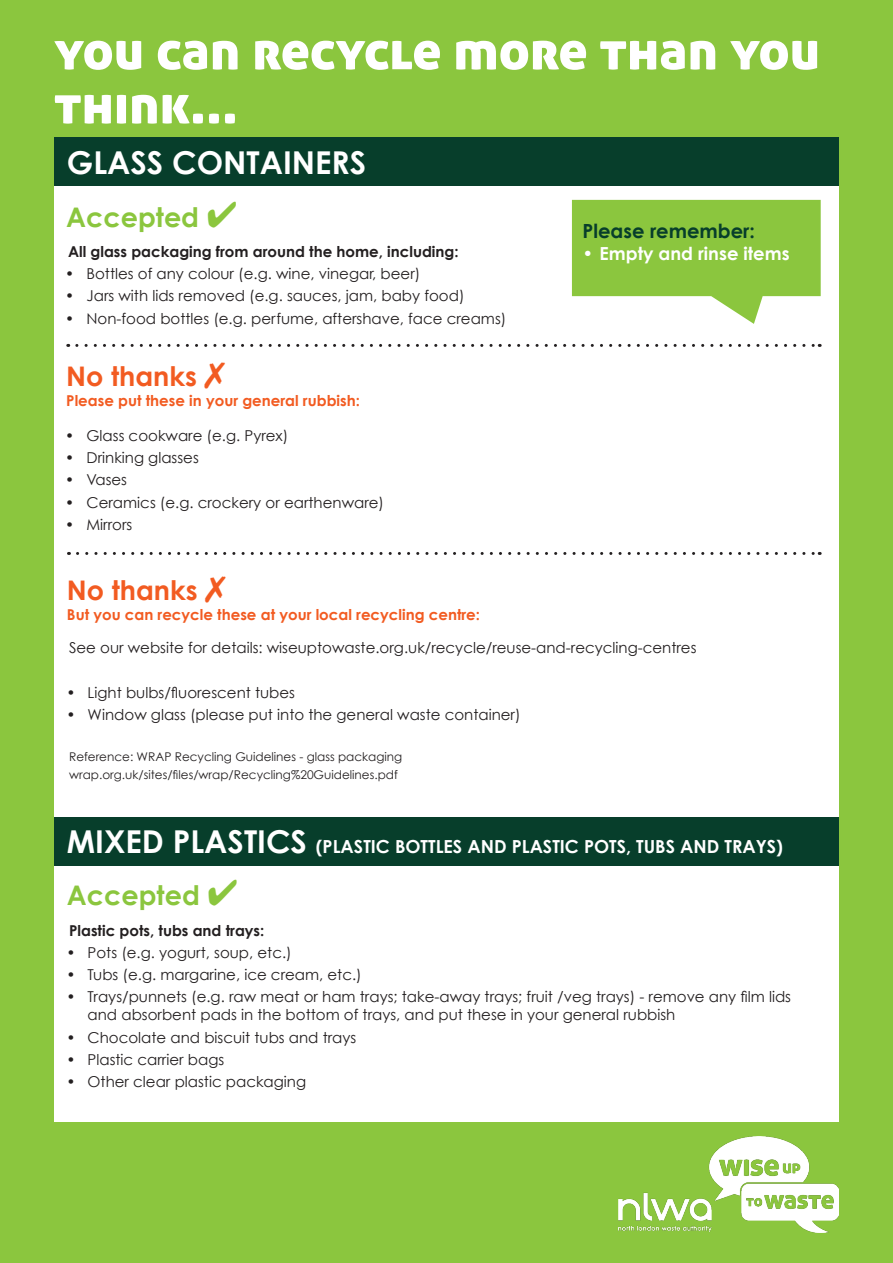
<style>
.page{position:relative;width:893px;height:1263px;background:#8bc63e}
.page>*{position:absolute;margin:0;border:0;box-sizing:border-box;transform-origin:0 0}
.t1{font:54px/54px "Aller Display";color:#fff}
.t2{font:700 31.5px "Century Gothic";color:#fff}
.t3{font:700 27px "Century Gothic";color:#8bc63e}
.t4{font:700 27px "Century Gothic";color:#f25b21}
.t5{font:700 19.5px "Century Gothic";color:#073e2b}
.t6{font:700 18px "Century Gothic";color:#fff}
.t7{font:15px/18px "Century Gothic";color:#231f20}
.t8{font:700 15px "Century Gothic";color:#f25b21}
.t9{font:700 15px "Century Gothic";color:#231f20}
.t10{font:12px "Century Gothic";color:#231f20}
.s1{font-size:31.5px}
</style>
<div class="page">
<div style="left:54px;top:137px;width:785px;height:984px;background:#fff"></div>
<div style="left:54px;top:137px;width:785px;height:49px;background:#073e2b"></div>
<div style="left:54px;top:817px;width:784px;height:49px;background:#073e2b"></div>
<svg style="left:572px;top:200px;width:249px;height:124px"></svg>
<svg style="left:77px;top:344px;width:743px;height:3px"></svg>
<img style="left:618px;top:1136px;width:221px;height:96px">
<svg style="left:78px;top:552px;width:742px;height:3px"></svg>
<p class="t1" style="left:54px;top:22px;width:768px">you can recycle more than you think...</p>
<p class="t2" style="left:67px;top:142px;width:301px">GLASS CONTAINERS</p>
<p class="t3" style="left:66px;top:200px;width:172px">Accepted ✔</p>
<p class="t9" style="left:68px;top:242px;width:392px">All glass packaging from around the home, including:</p>
<p class="t7" style="left:65px;top:264px;width:357px">• Bottles of any colour (e.g. wine, vinegar, beer)</p>
<p class="t7" style="left:65px;top:287px;width:401px">• Jars with lids removed (e.g. sauces, jam, baby food)</p>
<p class="t7" style="left:65px;top:309px;width:443px">• Non-food bottles (e.g. perfume, aftershave, face creams)</p>
<p class="t4" style="left:66px;top:359px;width:132px">No thanks</p>
<p class="t8" style="left:66px;top:391px;width:295px">Please put these in your general rubbish:</p>
<p class="t7" style="left:65px;top:426px;width:225px">• Glass cookware (e.g. Pyrex)</p>
<p class="t7" style="left:65px;top:448px;width:135px">• Drinking glasses</p>
<p class="t7" style="left:65px;top:471px;width:63px">• Vases</p>
<p class="t7" style="left:65px;top:493px;width:320px">• Ceramics (e.g. crockery or earthenware)</p>
<p class="t7" style="left:65px;top:515px;width:69px">• Mirrors</p>
<p class="t4" style="left:67px;top:573px;width:132px">No thanks</p>
<p class="t8" style="left:67px;top:605px;width:415px">But you can recycle these at your local recycling centre:</p>
<p class="t5" style="left:583px;top:219px;width:174px">Please remember:</p>
<p class="t6" style="left:583px;top:242px;width:209px">• Empty and rinse items</p>
<p class="t7" style="left:69px;top:638px;width:629px">See our website for details: wiseuptowaste.org.uk/recycle/reuse-and-recycling-centres</p>
<p class="t7" style="left:66px;top:683px;width:230px">• Light bulbs/fluorescent tubes</p>
<p class="t7" style="left:66px;top:705px;width:456px">• Window glass (please put into the general waste container)</p>
<p class="t10" style="left:69px;top:749px;width:335px">Reference: WRAP Recycling Guidelines - glass packaging</p>
<p class="t10" style="left:69px;top:767px;width:330px">wrap.org.uk/sites/files/wrap/Recycling%20Guidelines.pdf</p>
<p class="t6" style="left:67px;top:835px;width:718px"><span class="s1">MIXED PLASTICS</span> (PLASTIC BOTTLES AND PLASTIC POTS, TUBS AND TRAYS)</p>
<p class="t3" style="left:67px;top:878px;width:172px">Accepted ✔</p>
<p class="t9" style="left:69px;top:921px;width:197px">Plastic pots, tubs and trays:</p>
<p class="t7" style="left:66px;top:943px;width:227px">• Pots (e.g. yogurt, soup, etc.)</p>
<p class="t7" style="left:66px;top:965px;width:297px">• Tubs (e.g. margarine, ice cream, etc.)</p>
<p class="t7" style="left:88px;top:988px;width:705px;text-indent:-21px">• Trays/punnets (e.g. raw meat or ham trays; take-away trays; fruit /veg trays) - remove any film lids and absorbent pads in the bottom of trays, and put these in your general rubbish</p>
<p class="t7" style="left:66px;top:1028px;width:292px">• Chocolate and biscuit tubs and trays</p>
<p class="t7" style="left:66px;top:1050px;width:159px">• Plastic carrier bags</p>
<p class="t7" style="left:66px;top:1072px;width:241px">• Other clear plastic packaging</p>
</div>
